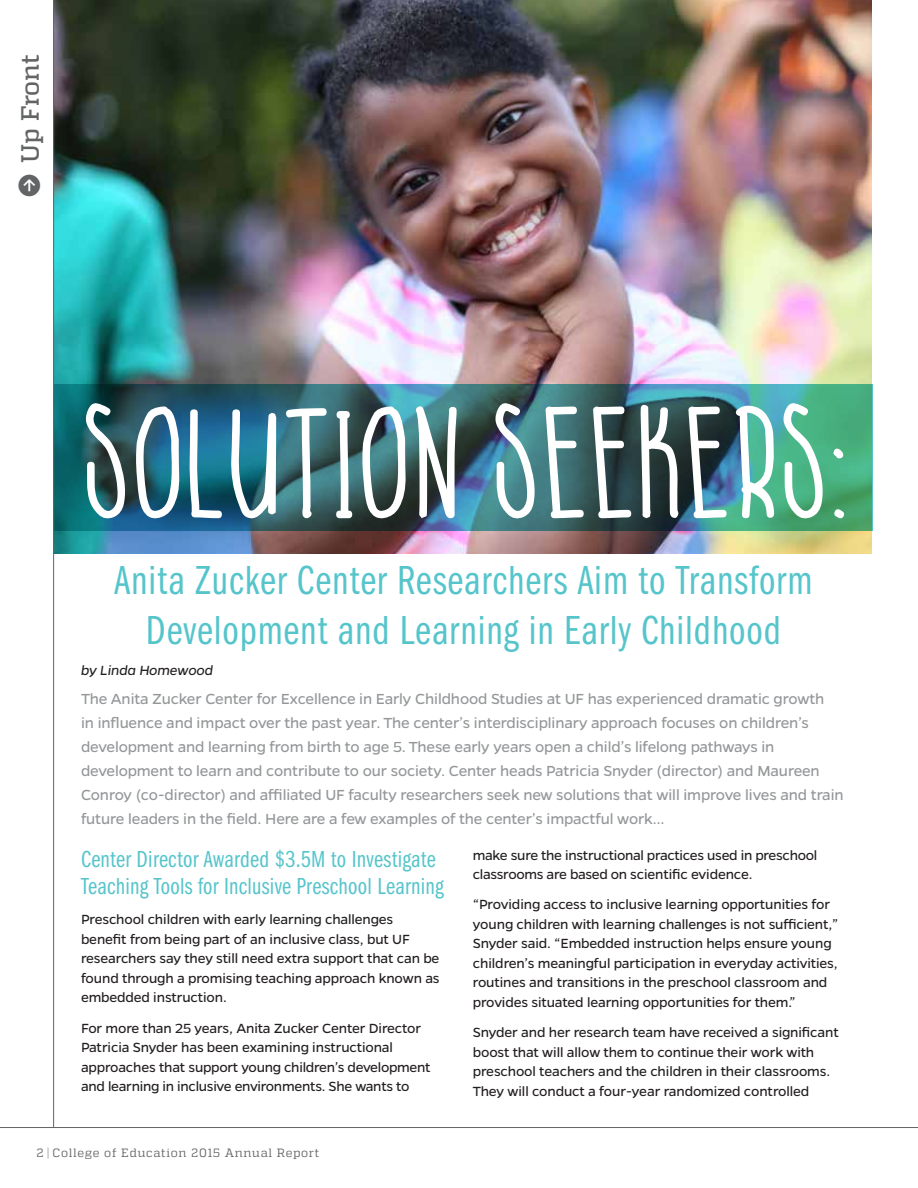
<style>
.page{position:relative;width:918px;height:1188px;background:#fff}
.page>*{position:absolute;margin:0;border:0;box-sizing:border-box;transform-origin:0 0}
.t1{font:42px/49.5px "Franklin Gothic URW Com Boo";letter-spacing:.02em;color:#56c5cb;text-align:center}
.t2{font:500 24.9px "Quadon";letter-spacing:-.005em;color:#636466}
.t3{font:24px/27px "Franklin Gothic URW Com Boo";letter-spacing:.01em;color:#56c5cb}
.t4{font:16.5px/24px "Gentona";letter-spacing:-.01em;color:#949698}
.t5{font:15px/19.5px "Gentona";letter-spacing:-.01em;color:#231f20}
.t6{font:italic 15px "Gentona";letter-spacing:-.01em;color:#231f20}
.t7{font:12px "Quadon";letter-spacing:.055em;color:#636466}
.s1{font-size:39px}
</style>
<div class="page">
<img style="left:54px;top:0;width:818px;height:554px">
<img style="left:54px;top:385px;width:819px;height:146px">
<svg style="left:86px;top:403px;width:39px;height:115px"></svg>
<svg style="left:136px;top:406px;width:44px;height:112px"></svg>
<svg style="left:189px;top:409px;width:33px;height:109px"></svg>
<svg style="left:231px;top:409px;width:45px;height:109px"></svg>
<svg style="left:286px;top:408px;width:41px;height:110px"></svg>
<svg style="left:336px;top:411px;width:16px;height:107px"></svg>
<svg style="left:362px;top:406px;width:44px;height:112px"></svg>
<svg style="left:415px;top:406px;width:42px;height:112px"></svg>
<svg style="left:495px;top:403px;width:40px;height:115px"></svg>
<svg style="left:545px;top:406px;width:39px;height:112px"></svg>
<svg style="left:593px;top:406px;width:38px;height:112px"></svg>
<svg style="left:641px;top:404px;width:38px;height:114px"></svg>
<svg style="left:688px;top:406px;width:39px;height:112px"></svg>
<svg style="left:735px;top:405px;width:39px;height:113px"></svg>
<svg style="left:783px;top:403px;width:40px;height:115px"></svg>
<svg style="left:833px;top:448px;width:11px;height:70px"></svg>
<hr style="left:53px;top:0;width:1px;height:1128px;background:#636466">
<hr style="left:0;top:1127px;width:918px;height:1px;background:#636466">
<h2 class="t2" style="left:16px;top:201px;width:149px;rotate:-90deg"><span class="s1">→</span> Up Front</h2>
<h1 class="t1" style="left:114px;top:556px;width:700px">Anita Zucker Center Researchers Aim to Transform<br>Development and Learning in Early Childhood</h1>
<p class="t6" style="left:81px;top:661px;width:134px">by Linda Homewood</p>
<p class="t4" style="left:81px;top:687px;width:764px">The Anita Zucker Center for Excellence in Early Childhood Studies at UF has experienced dramatic growth<br>in influence and impact over the past year. The center’s interdisciplinary approach focuses on children’s development and learning from birth to age 5. These early years open a child’s lifelong pathways in development to learn and contribute to our society. Center heads Patricia Snyder (director) and Maureen Conroy (co-director) and affiliated UF faculty researchers seek new solutions that will improve lives and train future leaders in the field. Here are a few examples of the center’s impactful work…</p>
<h3 class="t3" style="left:81px;top:846px;width:364px">Center Director Awarded $3.5M to Investigate<br>Teaching Tools for Inclusive Preschool Learning</h3>
<p class="t5" style="left:81px;top:910px;width:360px">Preschool children with early learning challenges benefit from being part of an inclusive class, but UF researchers say they still need extra support that can be found through a promising teaching approach known as embedded instruction.</p>
<p class="t5" style="left:81px;top:1018px;width:351px">For more than 25 years, Anita Zucker Center Director Patricia Snyder has been examining instructional approaches that support young children’s development and learning in inclusive environments. She wants to</p>
<p class="t5" style="left:473px;top:845px;width:346px">make sure the instructional practices used in preschool classrooms are based on scientific evidence.</p>
<p class="t5" style="left:473px;top:895px;width:367px">“Providing access to inclusive learning opportunities for young children with learning challenges is not sufficient,” Snyder said. “Embedded instruction helps ensure young children’s meaningful participation in everyday activities, routines and transitions in the preschool classroom and provides situated learning opportunities for them.”</p>
<p class="t5" style="left:473px;top:1023px;width:368px">Snyder and her research team have received a significant boost that will allow them to continue their work with preschool teachers and the children in their classrooms.<br>They will conduct a four-year randomized controlled</p>
<p class="t7" style="left:37px;top:1146px;width:284px">2 | College of Education 2015 Annual Report</p>
</div>
